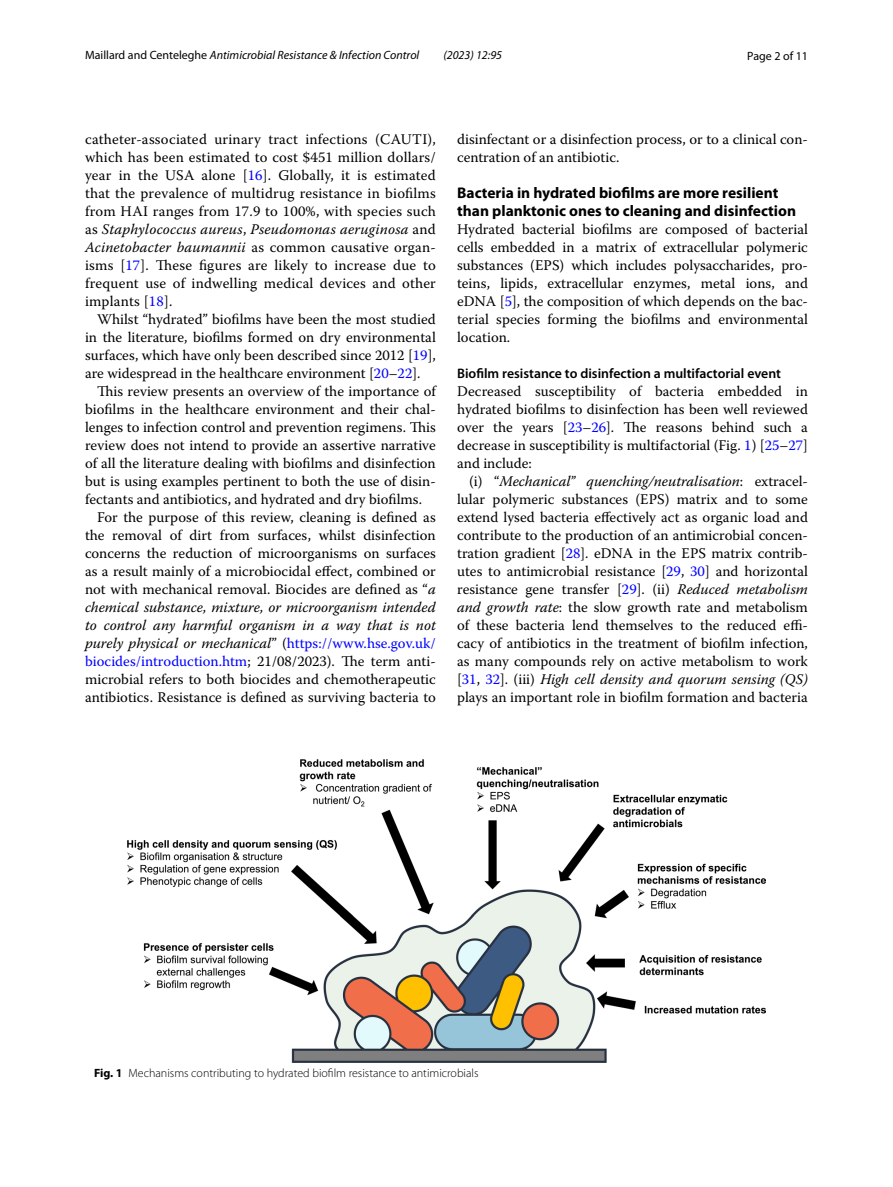
<style>
.page{position:relative;width:893px;height:1187px;background:#fff}
.page>*{position:absolute;margin:0;border:0;box-sizing:border-box;transform-origin:0 0}
.t1{font:700 15.45px/18px "Myriad Pro";color:#000}
.t2{font:14.7px/18px "Warnock Pro";color:#000;text-align:justify}
.t3{font:italic 14.7px "Warnock Pro";color:#000}
.t4{font:14.7px "Warnock Pro";color:#00f}
.t5{font:600 13.8px "Myriad Pro";color:#000}
.t6{font:italic 12px "Myriad Pro";color:#000}
.t7{font:300 12px "Myriad Pro";color:#000}
.t8{font:12px "Myriad Pro";color:#000}
.s1{font-style:normal}
.s2{color:#00f}
.s3{font-style:italic}
.s4{font-style:normal;color:#00f}
.s5{color:#000}
.s6{font-weight:700}
</style>
<div class="page">
<img style="left:128px;top:759px;width:637px;height:303px">
<p class="t6" style="left:85px;top:48px;width:336px"><span class="s1">Maillard and Centeleghe</span> Antimicrobial Resistance &amp; Infection Control</p>
<p class="t6" style="left:443px;top:48px;width:60px">(2023) 12:95</p>
<p class="t8" style="left:747px;top:48px;width:62px">Page 2 of 11</p>
<p class="t2" style="left:85px;top:130px;width:352px">catheter-associated urinary tract infections (CAUTI), which has been estimated to cost $451 million dollars/ year in the USA alone [<span class="s2">16</span>]. Globally, it is estimated that the prevalence of multidrug resistance in biofilms from HAI ranges from 17.9 to 100%, with species such as <span class="s3">Staphylococcus aureus</span>, <span class="s3">Pseudomonas aeruginosa</span> and <span class="s3">Acinetobacter baumannii</span> as common causative organ&shy;isms [<span class="s2">17</span>]. These figures are likely to increase due to frequent use of indwelling medical devices and other implants [<span class="s2">18</span>].</p>
<p class="t2" style="left:85px;top:310px;width:352px;text-indent:12px">Whilst “hydrated” biofilms have been the most studied in the literature, biofilms formed on dry environmental surfaces, which have only been described since 2012 [<span class="s2">19</span>], are widespread in the healthcare environment [<span class="s2">20</span>–<span class="s2">22</span>].</p>
<p class="t2" style="left:97px;top:382px;width:340px">This review presents an overview of the importance of</p>
<p class="t2" style="left:85px;top:400px;width:352px">biofilms in the healthcare environment and their chal-</p>
<p class="t2" style="left:85px;top:418px;width:352px">lenges to infection control and prevention regimens. This</p>
<p class="t2" style="left:85px;top:436px;width:352px">review does not intend to provide an assertive narrative</p>
<p class="t2" style="left:85px;top:454px;width:352px">of all the literature dealing with biofilms and disinfection</p>
<p class="t2" style="left:85px;top:472px;width:352px">but is using examples pertinent to both the use of disin-</p>
<p class="t2" style="left:85px;top:490px;width:339px">fectants and antibiotics, and hydrated and dry biofilms.</p>
<p class="t2" style="left:97px;top:508px;width:340px">For the purpose of this review, cleaning is defined as</p>
<p class="t2" style="left:85px;top:526px;width:352px">the removal of dirt from surfaces, whilst disinfection</p>
<p class="t2" style="left:85px;top:544px;width:352px">concerns the reduction of microorganisms on surfaces</p>
<p class="t2" style="left:85px;top:562px;width:352px">as a result mainly of a microbiocidal effect, combined or</p>
<p class="t2" style="left:85px;top:580px;width:352px">not with mechanical removal. Biocides are defined as “<span class="s3">a</span></p>
<p class="t3" style="left:85px;top:598px;width:352px">chemical substance, mixture, or microorganism intended</p>
<p class="t3" style="left:85px;top:616px;width:352px">to control any harmful organism in a way that is not</p>
<p class="t3" style="left:85px;top:634px;width:352px">purely physical or mechanical<span class="s1">” (</span><span class="s4">https://www.hse.gov.uk/</span></p>
<p class="t4" style="left:85px;top:652px;width:352px">biocides/introduction.htm<span class="s5">; 21/08/2023). The term anti-</span></p>
<p class="t2" style="left:85px;top:670px;width:352px">microbial refers to both biocides and chemotherapeutic</p>
<p class="t2" style="left:85px;top:688px;width:352px">antibiotics. Resistance is defined as surviving bacteria to</p>
<p class="t2" style="left:457px;top:130px;width:352px">disinfectant or a disinfection process, or to a clinical con&shy;centration of an antibiotic.</p>
<p class="t1" style="left:457px;top:183px;width:340px">Bacteria in hydrated biofilms are more resilient than planktonic ones to cleaning and disinfection</p>
<p class="t2" style="left:457px;top:220px;width:352px">Hydrated bacterial biofilms are composed of bacterial cells embedded in a matrix of extracellular polymeric substances (EPS) which includes polysaccharides, pro&shy;teins, lipids, extracellular enzymes, metal ions, and eDNA [<span class="s2">5</span>], the composition of which depends on the bac&shy;terial species forming the biofilms and environmental location.</p>
<p class="t5" style="left:457px;top:364px;width:325px">Biofilm resistance to disinfection a multifactorial event</p>
<p class="t2" style="left:457px;top:382px;width:352px">Decreased susceptibility of bacteria embedded in hydrated biofilms to disinfection has been well reviewed over the years [<span class="s2">23</span>–<span class="s2">26</span>]. The reasons behind such a decrease in susceptibility is multifactorial (Fig. <span class="s2">1</span>) [<span class="s2">25</span>–<span class="s2">27</span>] and include:</p>
<p class="t2" style="left:457px;top:472px;width:352px;text-indent:12px">(i) “<span class="s3">Mechanical” quenching/neutralisation</span>: extracel&shy;lular polymeric substances (EPS) matrix and to some extend lysed bacteria effectively act as organic load and contribute to the production of an antimicrobial concen&shy;tration gradient [<span class="s2">28</span>]. eDNA in the EPS matrix contrib&shy;utes to antimicrobial resistance [<span class="s2">29</span>, <span class="s2">30</span>] and horizontal resistance gene transfer [<span class="s2">29</span>]. (ii) <span class="s3">Reduced metabolism and growth rate</span>: the slow growth rate and metabolism of these bacteria lend themselves to the reduced effi&shy;cacy of antibiotics in the treatment of biofilm infection, as many compounds rely on active metabolism to work [<span class="s2">31</span>, <span class="s2">32</span>]. (iii) <span class="s3">High cell density and quorum sensing (QS) </span>plays an important role in biofilm formation and bacteria</p>
<p class="t7" style="left:94px;top:1066px;width:386px"><span class="s6">Fig. 1</span> Mechanisms contributing to hydrated biofilm resistance to antimicrobials</p>
</div>
